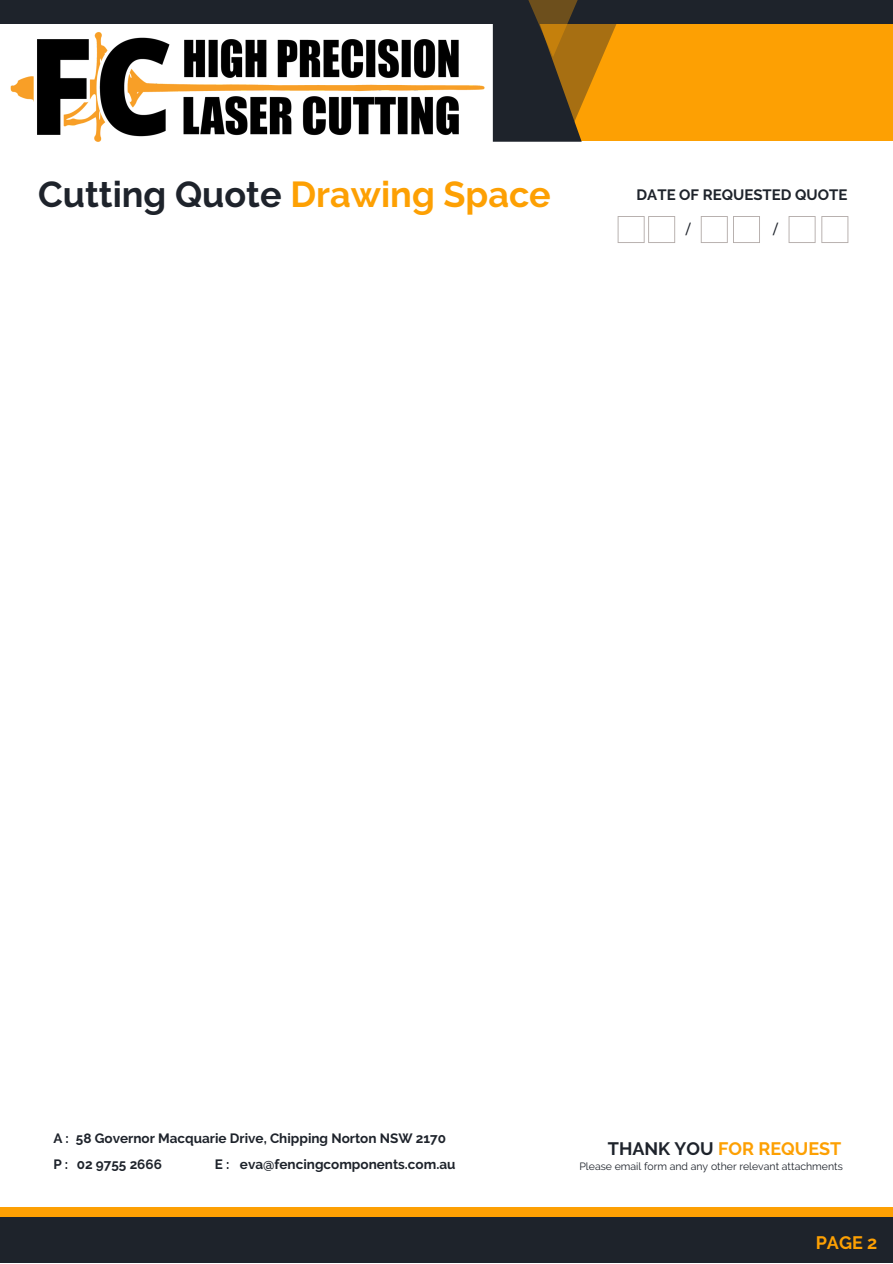
<style>
.page{position:relative;width:893px;height:1264px;background:#fff}
.page>*{position:absolute;margin:0;border:0;box-sizing:border-box;transform-origin:0 0}
.t1{font:700 36px "Raleway";color:#1e232b}
.t2{font:700 18px "Raleway";color:#fda003}
.t3{font:700 15px "Raleway";color:#1e232b}
.t4{font:700 13.5px/26.1px "Raleway";color:#1e232b}
.t5{font:500 13.5px "Montserrat";color:#1e232b}
.t6{font:10.5px "Raleway";color:#1e232b}
.s1{color:#fda003}
.s2{color:#1e232b}
</style>
<div class="page">
<div style="left:0;top:1207px;width:892px;height:25px;background:#fda003"></div>
<div style="left:0;top:1217px;width:892px;height:45px;background:#1e232b"></div>
<div style="left:512px;top:24px;width:380px;height:117px;background:#fda003"></div>
<div style="left:0;top:0;width:892px;height:24px;background:#1e232b"></div>
<svg style="left:493px;top:0;width:124px;height:142px"></svg>
<img style="left:10px;top:32px;width:475px;height:110px">
<svg style="left:617px;top:216px;width:58px;height:27px"></svg>
<svg style="left:700px;top:216px;width:27px;height:27px"></svg>
<svg style="left:733px;top:216px;width:27px;height:27px"></svg>
<svg style="left:788px;top:216px;width:27px;height:27px"></svg>
<svg style="left:821px;top:216px;width:27px;height:27px"></svg>
<h1 class="t1" style="left:38px;top:173px;width:514px">Cutting Quote <span class="s1">Drawing Space</span></h1>
<p class="t3" style="left:636px;top:186px;width:212px">DATE OF REQUESTED QUOTE</p>
<p class="t5" style="left:685px;top:221px;width:6px">/</p>
<p class="t5" style="left:773px;top:221px;width:6px">/</p>
<p class="t4" style="left:76px;top:1125px;width:371px">58 Governor Macquarie Drive, Chipping Norton NSW 2170<br>02 9755 2666</p>
<p class="t4" style="left:53px;top:1125px;width:17px">A:<br>P:</p>
<h2 class="t2" style="left:608px;top:1138px;width:235px"><span class="s2">THANK YOU</span> FOR REQUEST</h2>
<p class="t4" style="left:215px;top:1151px;width:242px">E : eva@fencingcomponents.com.au</p>
<p class="t6" style="left:579px;top:1159px;width:265px">Please email form and any other relevant attachments</p>
<h2 class="t2" style="left:815px;top:1231px;width:63px">PAGE 2</h2>
</div>
